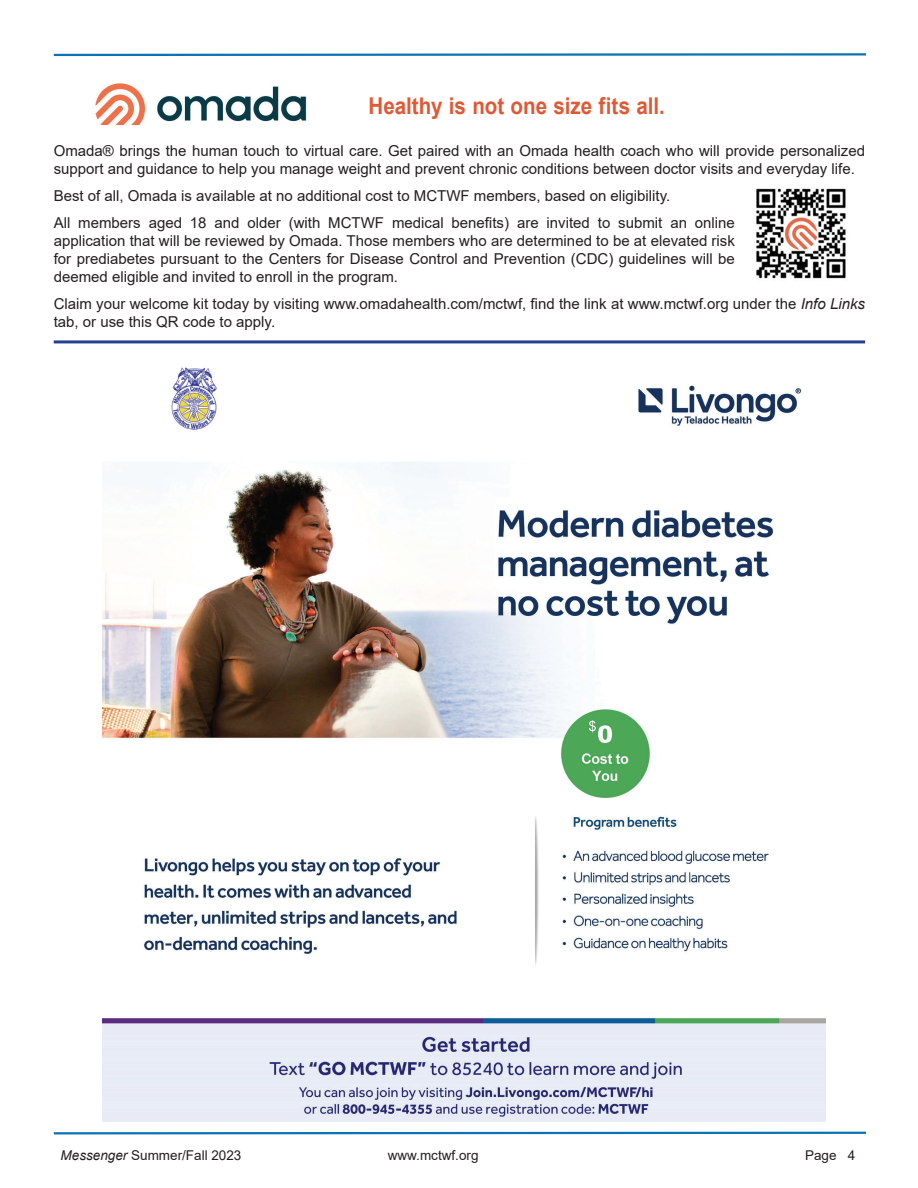
<style>
.page{position:relative;width:918px;height:1188px;background:#fff}
.page>*{position:absolute;margin:0;border:0;box-sizing:border-box;transform-origin:0 0}
.t1{font:700 23.1px "Arial";color:#e05935;scale:.89 1}
.t2{font:15px/18px "Arial";color:#231f20}
.t3{font:13.5px "Arial";color:#231f20}
.s1{font-style:italic}
</style>
<div class="page">
<img style="left:95px;top:83px;width:212px;height:41px">
<svg style="left:53px;top:53px;width:814px;height:4px"></svg>
<svg style="left:53px;top:1131px;width:814px;height:4px"></svg>
<img style="left:102px;top:367px;width:724px;height:754px">
<hr style="left:54px;top:340px;width:811px;height:3px;background:#253f8e">
<img style="left:756px;top:188px;width:90px;height:91px">
<h1 class="t1" style="left:368px;top:89px;width:335px">Healthy is not one size fits all.</h1>
<p class="t2" style="left:54px;top:142px;width:813px">Omada® brings the human touch to virtual care. Get paired with an Omada health coach who will provide personalized support and guidance to help you manage weight and prevent chronic conditions between doctor visits and everyday life.</p>
<p class="t2" style="left:54px;top:182px;width:683px;line-height:27px">Best of all, Omada is available at no additional cost to MCTWF members, based on eligibility.<br>All members aged 18 and older (with MCTWF medical benefits) are invited to submit an online</p>
<p class="t2" style="left:54px;top:232px;width:683px;text-align:justify">application that will be reviewed by Omada. Those members who are determined to be at elevated risk for prediabetes pursuant to the Centers for Disease Control and Prevention (CDC) guidelines will be deemed eligible and invited to enroll in the program.</p>
<p class="t2" style="left:54px;top:295px;width:813px">Claim your welcome kit today by visiting www.omadahealth.com/mctwf, find the link at www.mctwf.org under the <span class="s1">Info Links </span>tab, or use this QR code to apply.</p>
<p class="t3" style="left:61px;top:1146px;width:182px"><span class="s1">Messenger</span> Summer/Fall 2023</p>
<p class="t3" style="left:388px;top:1146px;width:92px">www.mctwf.org</p>
<p class="t3" style="left:805px;top:1146px;width:52px">Page 4</p>
</div>
